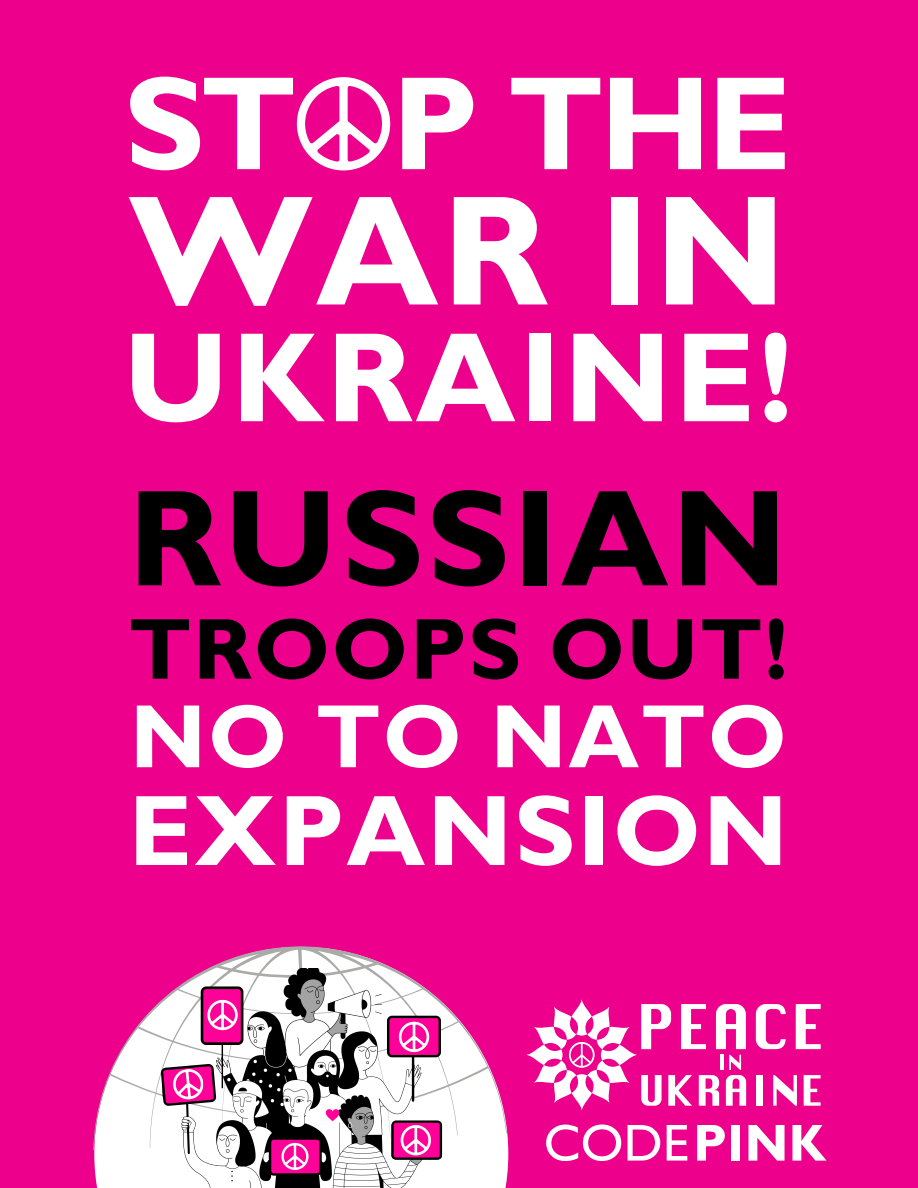
<style>
.page{position:relative;width:918px;height:1188px;background:#ec008c}
.page>*{position:absolute;margin:0;border:0;box-sizing:border-box;transform-origin:0 0}
.t1{font:700 157.35px "Gill Sans";color:#fff}
.t2{font:700 137.85px "Gill Sans";letter-spacing:.02em;color:#000}
.t3{font:700 133.95px "Gill Sans";color:#fff}
.t4{font:700 128.25px "Gill Sans";letter-spacing:.02em;color:#fff}
.t5{font:700 100.8px "Gill Sans";letter-spacing:.02em;color:#fff}
.t6{font:700 90.45px "Gill Sans";letter-spacing:.02em;color:#fff}
.t7{font:700 87px "Gill Sans";letter-spacing:.02em;color:#000}
.t8{font:52.2px "Gill Sans";color:#fff}
.s1{font-weight:700}
</style>
<div class="page">
<svg style="left:93px;top:946px;width:416px;height:242px"></svg>
<img style="left:163px;top:968px;width:279px;height:220px">
<svg style="left:201px;top:986px;width:42px;height:59px;background:#d0298d"></svg>
<svg style="left:306px;top:1111px;width:11px;height:9px"></svg>
<svg style="left:269px;top:1137px;width:53px;height:39px;background:#c62485"></svg>
<svg style="left:161px;top:1064px;width:56px;height:42px;background:#d24b9c"></svg>
<svg style="left:387px;top:1016px;width:54px;height:41px;background:#d12b8f"></svg>
<svg style="left:391px;top:1120px;width:51px;height:40px;background:#ce3490"></svg>
<svg style="left:297px;top:77px;width:93px;height:93px"></svg>
<svg style="left:756px;top:1004px;width:30px;height:45px"></svg>
<svg style="left:796px;top:1004px;width:25px;height:45px"></svg>
<div style="left:756px;top:1075px;width:7px;height:31px;background:#fff"></div>
<svg style="left:773px;top:1075px;width:24px;height:31px"></svg>
<svg style="left:804px;top:1075px;width:17px;height:31px"></svg>
<svg style="left:527px;top:999px;width:219px;height:111px"></svg>
<svg style="left:326px;top:1109px;width:13px;height:12px"></svg>
<p class="t3" style="left:124px;top:45px;width:670px">ST P THE</p>
<p class="t1" style="left:129px;top:158px;width:659px">WAR IN</p>
<p class="t4" style="left:123px;top:302px;width:671px">UKRAINE!</p>
<p class="t2" style="left:128px;top:457px;width:661px">RUSSIAN</p>
<p class="t7" style="left:129px;top:598px;width:661px">TROOPS OUT!</p>
<p class="t6" style="left:130px;top:683px;width:658px">NO TO NATO</p>
<p class="t5" style="left:128px;top:771px;width:661px">EXPANSION</p>
<p class="t8" style="left:544px;top:1112px;width:284px">CODE<span class="s1">PINK</span></p>
</div>
